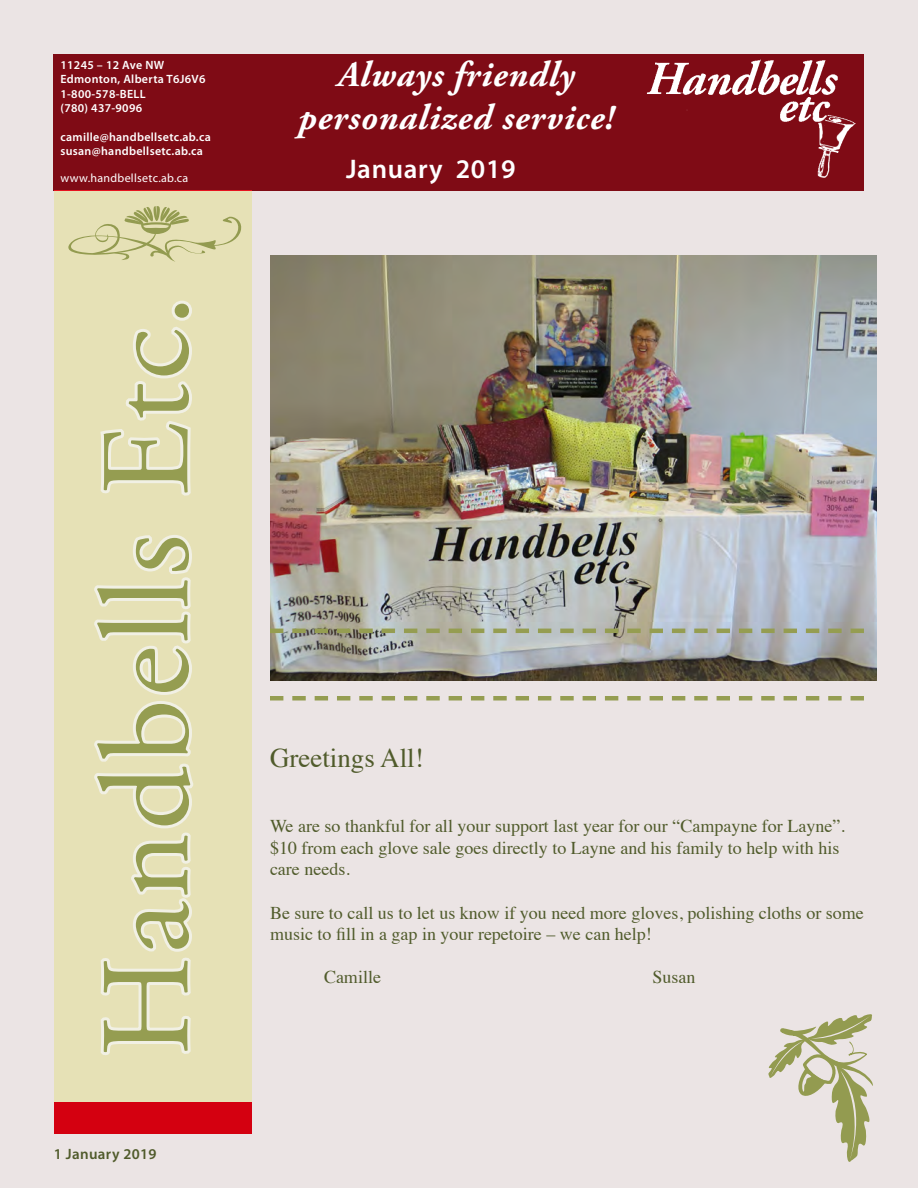
<style>
.page{position:relative;width:918px;height:1188px;background:#ebe4e4}
.page>*{position:absolute;margin:0;border:0;box-sizing:border-box;transform-origin:0 0}
.Title_Outline{font:126px "Adobe Garamond Pro";letter-spacing:.025em;color:#959d51}
.Emphasis{font:italic 700 36px/43.2px "Adobe Garamond Pro";letter-spacing:.025em;color:#fff;text-align:center}
.t1{font:27px "Times";color:#505b2b}
.Head_1{font:600 27px "Myriad Pro";letter-spacing:.025em;color:#fff}
.t2{font:18px/21.6px "Times";color:#505b2b}
.Address{font:600 15px "Myriad Pro";letter-spacing:.025em;color:#505b2b}
.Emphasis-2{font:600 12px "Myriad Pro";letter-spacing:.025em;color:#fff}
.Sidebar{font:12px "Myriad Pro";letter-spacing:.025em;color:#fff}
</style>
<div class="page">
<div style="left:54px;top:54px;width:810px;height:137px;background:#7f0b15"></div>
<div style="left:54px;top:191px;width:198px;height:943px;background:#e6e1b6"></div>
<svg style="left:68px;top:206px;width:174px;height:56px"></svg>
<svg style="left:768px;top:1014px;width:105px;height:148px"></svg>
<svg style="left:94px;top:535px;width:100px;height:519px"></svg>
<svg style="left:100px;top:326px;width:92px;height:169px"></svg>
<div style="left:172px;top:301px;width:20px;height:20px;border:6px solid #f1f0e4;border-radius:50%"></div>
<img style="left:270px;top:255px;width:607px;height:426px">
<svg style="left:270px;top:629px;width:594px;height:4px"></svg>
<img style="left:646px;top:60px;width:210px;height:118px">
<svg style="left:270px;top:696px;width:594px;height:4px"></svg>
<p class="Emphasis-2" style="left:60px;top:57px;width:105px">11245 – 12 Ave NW</p>
<p class="Emphasis-2" style="left:60px;top:72px;width:147px">Edmonton, Alberta T6J6V6</p>
<p class="Emphasis-2" style="left:60px;top:86px;width:87px">1-800-578-BELL</p>
<p class="Emphasis-2" style="left:60px;top:101px;width:83px">(780) 437-9096</p>
<p class="Emphasis-2" style="left:60px;top:129px;width:152px">camille@handbellsetc.ab.ca</p>
<p class="Emphasis-2" style="left:60px;top:144px;width:144px">susan@handbellsetc.ab.ca</p>
<p class="Sidebar" style="left:60px;top:171px;width:129px">www.handbellsetc.ab.ca</p>
<p class="Title_Outline" style="left:72px;top:1057px;width:764px;rotate:-90deg">Handbells Etc.</p>
<p class="Address" style="left:54px;top:1144px;width:104px">1 January 2019</p>
<p class="Emphasis" style="left:298px;top:54px;width:317px">Always friendly personalized service!</p>
<p class="Head_1" style="left:346px;top:152px;width:171px">January 2019</p>
<p class="t1" style="left:270px;top:733px;width:155px">Greetings All!</p>
<p class="t2" style="left:270px;top:814px;width:576px">We are so thankful for all your support last year for our “Campayne for Layne”. $10 from each glove sale goes directly to Layne and his family to help with his care needs.</p>
<p class="t2" style="left:270px;top:900px;width:595px">Be sure to call us to let us know if you need more gloves, polishing cloths or some music to fill in a gap in your repetoire – we can help!</p>
<p class="t2" style="left:324px;top:965px;width:59px">Camille</p>
<p class="t2" style="left:652px;top:965px;width:45px">Susan</p>
</div>
